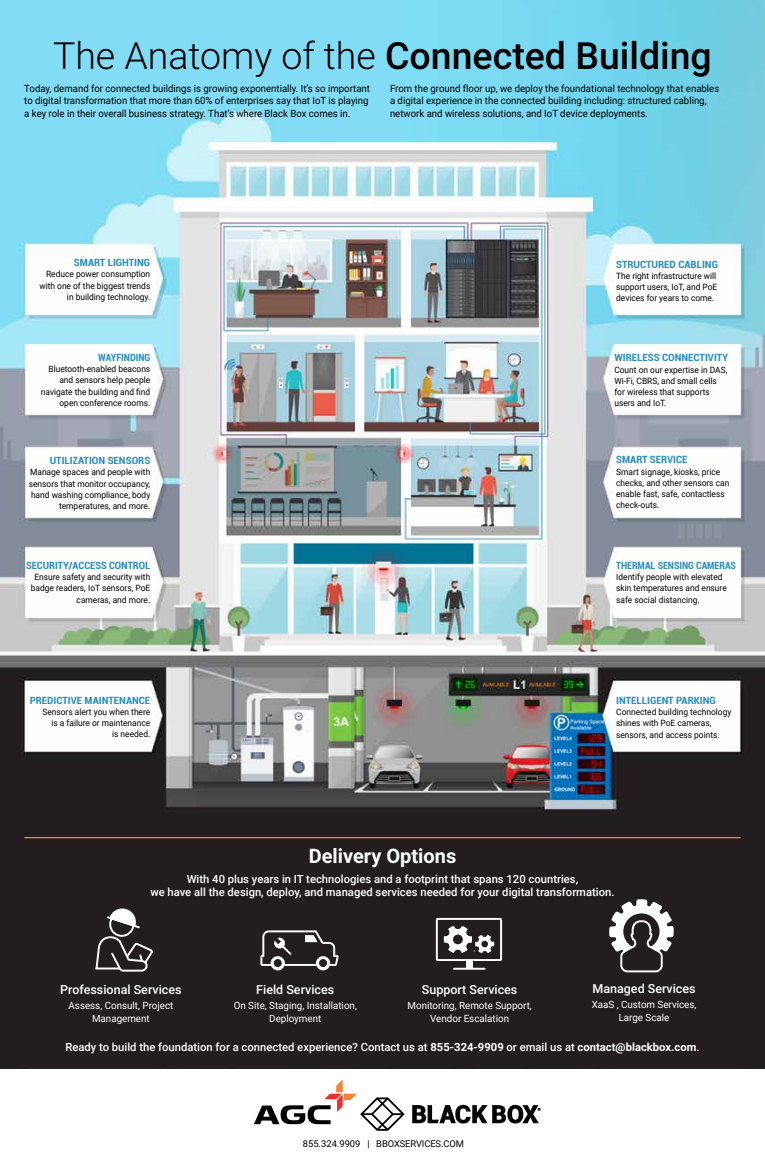
<style>
.page{position:relative;width:765px;height:1170px;background:#fff}
.page>*{position:absolute;margin:0;border:0;box-sizing:border-box;transform-origin:0 0}
.t1{font:500 37.5px "Roboto";color:#000}
.t2{font:700 20px "Roboto";color:#fff}
.t3{font:500 12.5px "Roboto";color:#fff}
.t4{font:500 11.25px/13.8px "Roboto";color:#fff;text-align:center}
.t5{font:10px/12.5px "Roboto";color:#000;scale:.96 1}
.t6{font:10px/12.5px "Roboto";color:#fff;text-align:center}
.t7{font:700 condensed 10px "Roboto";color:#288ec2;scale:1.1 1}
.t8{font:700 condensed 10px "Roboto";color:#288ec2}
.t9{font:700 condensed 10px "Roboto";color:#288ec2;scale:1.06 1}
.t10{font:9.38px "Roboto";letter-spacing:-.01em;color:#000}
.t11{font:8.75px/11.2px "Roboto";color:#000;text-align:right;scale:.96 1}
.s1{font-weight:300}
.s2{font-weight:700}
.s3{color:#000101}
</style>
<div class="page">
<img style="left:0;top:0;width:765px;height:1069px">
<svg style="left:259px;top:929px;width:81px;height:41px;background:#534e50"></svg>
<svg style="left:435px;top:917px;width:68px;height:54px"></svg>
<svg style="left:609px;top:899px;width:65px;height:73px"></svg>
<svg style="left:94px;top:908px;width:59px;height:65px;background:#514c4e"></svg>
<svg style="left:254px;top:1079px;width:151px;height:52px"></svg>
<svg style="left:412px;top:1105px;width:128px;height:19px"></svg>
<hr style="left:24px;top:837px;width:717px;height:1px;background:#f78d1e">
<h1 class="t1" style="left:53px;top:30px;width:660px"><span class="s1">The Anatomy of the</span> Connected Building</h1>
<p class="t5" style="left:24px;top:81px;width:362px">Today, demand for connected buildings is growing exponentially. It’s so important to digital transformation that more than 60% of enterprises say that IoT is playing a key role in their overall business strategy. That’s where Black Box comes in.</p>
<p class="t5" style="left:390px;top:81px;width:345px">From the ground floor up, we deploy the foundational technology that enables a digital experience in the connected building including: structured cabling, network and wireless solutions, and IoT device deployments.</p>
<p class="t7" style="left:74px;top:256px;width:71px">SMART LIGHTING</p>
<p class="t11" style="left:39px;top:268px;width:117px">Reduce power consumption with one of the biggest trends in building technology.</p>
<p class="t8" style="left:98px;top:350px;width:53px">WAYFINDING</p>
<p class="t11" style="left:41px;top:363px;width:115px">Bluetooth-enabled beacons and sensors help people navigate the building and find open conference rooms.</p>
<p class="t7" style="left:50px;top:454px;width:93px">UTILIZATION SENSORS</p>
<p class="t11" style="left:29px;top:466px;width:128px">Manage spaces and people with sensors that monitor occupancy, hand washing compliance, body temperatures, and more.</p>
<p class="t9" style="left:26px;top:558px;width:119px">SECURITY/ACCESS CONTROL</p>
<p class="t11" style="left:31px;top:571px;width:126px">Ensure safety and security with badge readers, IoT sensors, PoE cameras, and more.</p>
<p class="t7" style="left:30px;top:693px;width:111px">PREDICTIVE MAINTENANCE</p>
<p class="t11" style="left:42px;top:706px;width:114px">Sensors alert you when there is a failure or maintenance<br>is needed.</p>
<p class="t7" style="left:616px;top:257px;width:94px">STRUCTURED CABLING</p>
<p class="t11" style="left:616px;top:270px;width:107px;text-align:justify">The right infrastructure will support users, IoT, and PoE devices for years to come.</p>
<p class="t7" style="left:614px;top:351px;width:105px">WIRELESS CONNECTIVITY</p>
<p class="t11" style="left:614px;top:363px;width:119px;text-align:left">Count on our expertise in DAS,<br>Wi-Fi, CBRS, and small cells for wireless that supports users and IoT.</p>
<p class="t7" style="left:616px;top:453px;width:66px">SMART SERVICE</p>
<p class="t11" style="left:616px;top:466px;width:119px;text-align:left">Smart signage, kiosks, price checks, and other sensors can enable fast, safe, contactless check-outs.</p>
<p class="t8" style="left:616px;top:558px;width:121px">THERMAL SENSING CAMERAS</p>
<p class="t11" style="left:616px;top:571px;width:117px;text-align:left">Identify people with elevated skin temperatures and ensure safe social distancing.</p>
<p class="t7" style="left:616px;top:693px;width:92px">INTELLIGENT PARKING</p>
<p class="t11" style="left:616px;top:706px;width:121px;text-align:left">Connected building technology shines with PoE cameras, sensors, and access points.</p>
<h2 class="t2" style="left:309px;top:841px;width:149px">Delivery Options</h2>
<p class="t4" style="left:150px;top:871px;width:466px">With 40 plus years in IT technologies and a footprint that spans 120 countries,<br>we have all the design, deploy, and managed services needed for your digital transformation.</p>
<h3 class="t3" style="left:60px;top:981px;width:123px">Professional Services</h3>
<p class="t6" style="left:69px;top:999px;width:106px">Assess, Consult, Project<br>Management</p>
<h3 class="t3" style="left:256px;top:981px;width:79px">Field Services</h3>
<p class="t6" style="left:234px;top:999px;width:125px">On Site, Staging, Installation,<br>Deployment</p>
<h3 class="t3" style="left:422px;top:981px;width:97px">Support Services</h3>
<p class="t6" style="left:408px;top:999px;width:126px">Monitoring, Remote Support,<br>Vendor Escalation</p>
<h3 class="t3" style="left:592px;top:980px;width:105px">Managed Services</h3>
<p class="t6" style="left:592px;top:998px;width:106px">XaaS , Custom Services,<br>Large Scale</p>
<p class="t4" style="left:65px;top:1040px;width:636px">Ready to build the foundation for a connected experience? Contact us at <span class="s2">855-324-9909</span> or email us at <span class="s2">contact@blackbox.com</span>.</p>
<p class="t10" style="left:303px;top:1137px;width:163px"><span class="s3">855.324.9909</span> | BBOXSERVICES.COM</p>
</div>
